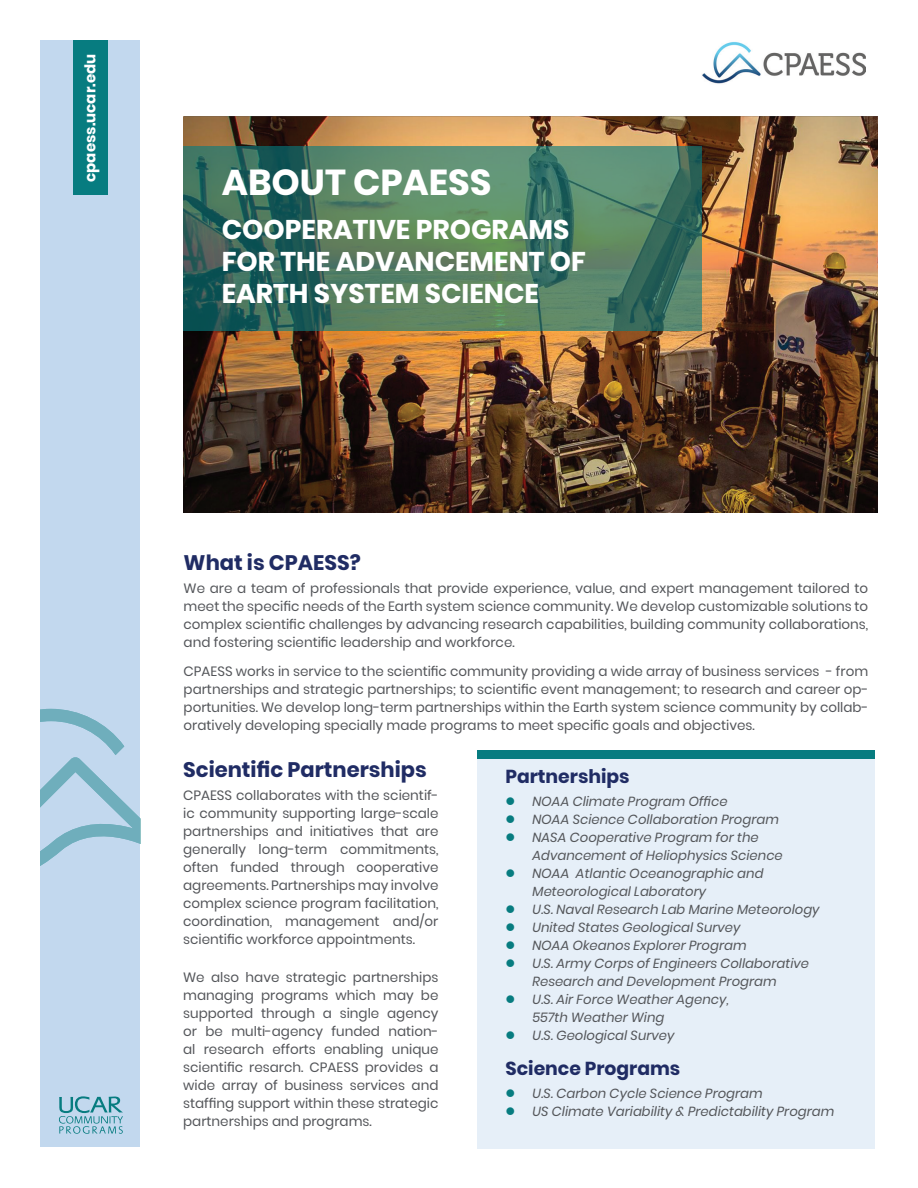
<style>
.page{position:relative;width:918px;height:1188px;background:#fff}
.page>*{position:absolute;margin:0;border:0;box-sizing:border-box;transform-origin:0 0}
.t1{font:700 36px "Poppins";color:#fff}
.t2{font:700 27px/32.4px "Poppins";color:#fff}
.t3{font:700 21px "Poppins";color:#202c64}
.t4{font:700 18.75px "Poppins";color:#202c64}
.t5{font:700 15px "Poppins";color:#fff}
.t6{font:13.5px/18px "Poppins";color:#54565a;text-align:justify}
.t7{font:italic 13.2px/18px "Poppins";color:#54565a}
.s1{color:#077c80}
</style>
<div class="page">
<div style="left:40px;top:40px;width:100px;height:1108px;background:#c2d8ee"></div>
<svg style="left:59px;top:1096px;width:64px;height:38px"></svg>
<svg style="left:40px;top:709px;width:100px;height:157px"></svg>
<div style="left:73px;top:40px;width:35px;height:155px;background:#077c80"></div>
<img style="left:702px;top:41px;width:164px;height:43px">
<img style="left:184px;top:117px;width:694px;height:396px">
<svg style="left:184px;top:146px;width:518px;height:184px;background:#4a7a62"></svg>
<div style="left:477px;top:757px;width:398px;height:392px;background:#e6eff8"></div>
<div style="left:477px;top:750px;width:398px;height:8px;background:#077c80"></div>
<p class="t5" style="left:82px;top:182px;width:130px;rotate:-90deg">cpaess.ucar.edu</p>
<h1 class="t1" style="left:222px;top:162px;width:271px">ABOUT CPAESS</h1>
<h2 class="t2" style="left:222px;top:213px;width:366px">COOPERATIVE PROGRAMS<br>FOR THE ADVANCEMENT OF<br>EARTH SYSTEM SCIENCE</h2>
<h3 class="t3" style="left:184px;top:550px;width:179px">What is CPAESS?</h3>
<p class="t6" style="left:184px;top:580px;width:686px">We are a team of professionals that provide experience, value, and expert management tailored to meet the specific needs of the Earth system science community. We develop customizable solutions to complex scientific challenges by advancing research capabilities, building community collaborations, and fostering scientific leadership and workforce.</p>
<p class="t6" style="left:184px;top:662px;width:686px">CPAESS works in service to the scientific community providing a wide array of business services - from partnerships and strategic partnerships; to scientific event management; to research and career op&shy;portunities. We develop long-term partnerships within the Earth system science community by collab&shy;oratively developing specially made programs to meet specific goals and objectives.</p>
<h3 class="t4" style="left:505px;top:765px;width:126px">Partnerships</h3>
<p class="t7" style="left:505px;top:793px;width:224px"><span class="s1">●</span> NOAA Climate Program Office</p>
<p class="t7" style="left:505px;top:811px;width:275px"><span class="s1">●</span> NOAA Science Collaboration Program</p>
<p class="t7" style="left:532px;top:829px;width:252px;text-indent:-27px"><span class="s1">●</span> NASA Cooperative Program for the<br>Advancement of Heliophysics Science</p>
<p class="t7" style="left:532px;top:865px;width:233px;text-indent:-27px"><span class="s1">●</span> NOAA Atlantic Oceanographic and<br>Meteorological Laboratory</p>
<p class="t7" style="left:505px;top:901px;width:316px"><span class="s1">●</span> U.S. Naval Research Lab Marine Meteorology</p>
<p class="t7" style="left:505px;top:919px;width:237px"><span class="s1">●</span> United States Geological Survey</p>
<p class="t7" style="left:505px;top:937px;width:243px"><span class="s1">●</span> NOAA Okeanos Explorer Program</p>
<p class="t7" style="left:505px;top:955px;width:305px;text-align:center"><span class="s1">●</span> U.S. Army Corps of Engineers Collaborative<br>Research and Development Program</p>
<p class="t7" style="left:532px;top:991px;width:198px;text-indent:-27px"><span class="s1">●</span> U.S. Air Force Weather Agency,<br>557th Weather Wing</p>
<p class="t7" style="left:505px;top:1027px;width:170px"><span class="s1">●</span> U.S. Geological Survey</p>
<h3 class="t4" style="left:505px;top:1058px;width:176px">Science Programs</h3>
<p class="t7" style="left:505px;top:1085px;width:259px"><span class="s1">●</span> U.S. Carbon Cycle Science Program</p>
<p class="t7" style="left:505px;top:1103px;width:330px"><span class="s1">●</span> US Climate Variability &amp; Predictability Program</p>
<h3 class="t3" style="left:183px;top:757px;width:245px">Scientific Partnerships</h3>
<p class="t6" style="left:183px;top:787px;width:257px">CPAESS collaborates with the scientif&shy;ic community supporting large-scale partnerships and initiatives that are generally long-term commitments, often funded through cooperative agreements. Partnerships may involve complex science program facilitation, coordination, management and/or scientific workforce appointments.</p>
<p class="t6" style="left:183px;top:968px;width:257px">We also have strategic partnerships managing programs which may be supported through a single agency or be multi-agency funded nation&shy;al research efforts enabling unique scientific resarch. CPAESS provides a wide array of business services and staffing support within these strategic partnerships and programs.</p>
</div>
